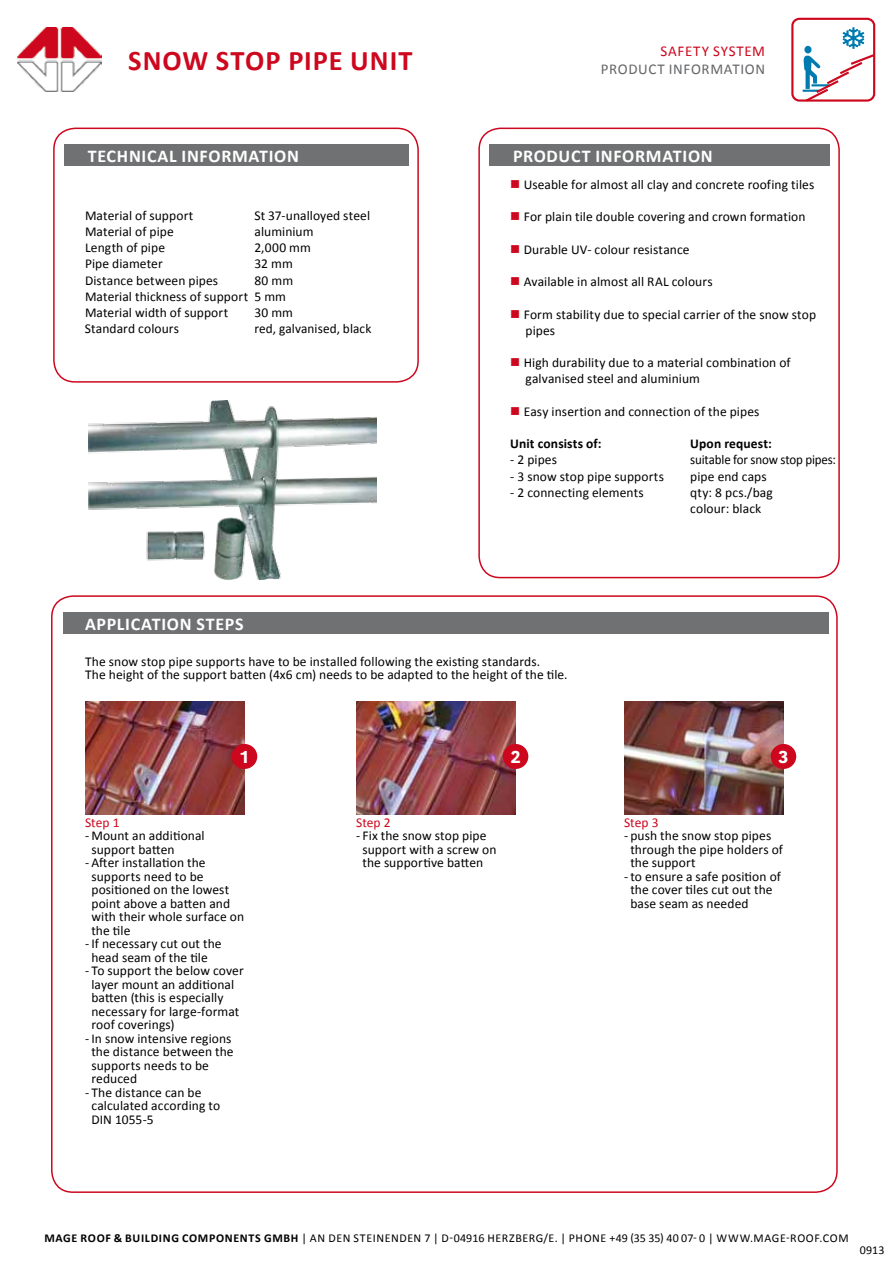
<style>
.page{position:relative;width:893px;height:1263px;background:#fff}
.page>*{position:absolute;margin:0;border:0;box-sizing:border-box;transform-origin:0 0}
.t1{font:700 28.5px "Calibri";color:#cd071e}
.t2{font:700 18px "Calibri";letter-spacing:.04em;color:#fff}
.t3{font:500 18px "URW Grotesk TOT";color:#fff}
.t4{font:15px "Calibri";letter-spacing:.04em;color:#646567}
.t5{font:15px "Calibri";letter-spacing:.05em;color:#cd071e}
.t6{font:13.5px/13.5px "Calibri";letter-spacing:.005em;color:#000}
.t7{font:700 13.5px "Calibri";letter-spacing:.01em;color:#000}
.t8{font:13.5px "Calibri";letter-spacing:-.015em;color:#000;scale:.96 1}
.t9{font:13.5px "Calibri";letter-spacing:.005em;color:#cd071e}
.t10{font:12px "Calibri";letter-spacing:.045em;color:#000}
.s1{color:#cd071e}
.s2{font-weight:700}
</style>
<div class="page">
<div style="left:791px;top:18px;width:84px;height:84px;border:2px solid #cd071e;border-radius:7px"></div>
<svg style="left:803px;top:27px;width:73px;height:75px"></svg>
<img style="left:17px;top:27px;width:84px;height:64px">
<div style="left:53px;top:128px;width:366px;height:255px;border:2px solid #cd071e;border-radius:21px"></div>
<div style="left:478px;top:128px;width:362px;height:450px;border:2px solid #cd071e;border-radius:21px"></div>
<img style="left:85px;top:702px;width:159px;height:112px">
<div style="left:232px;top:744px;width:25px;height:25px;background:#cd071e;border-radius:50%"></div>
<div style="left:489px;top:145px;width:340px;height:21px;background:#707172"></div>
<div style="left:64px;top:145px;width:344px;height:21px;background:#707172"></div>
<div style="left:64px;top:612px;width:765px;height:22px;background:#707172"></div>
<img style="left:356px;top:702px;width:160px;height:112px">
<div style="left:503px;top:744px;width:25px;height:25px;background:#cd071e;border-radius:50%"></div>
<img style="left:89px;top:401px;width:287px;height:179px">
<img style="left:624px;top:702px;width:159px;height:112px">
<div style="left:771px;top:744px;width:25px;height:25px;background:#cd071e;border-radius:50%"></div>
<h1 class="t1" style="left:128px;top:43px;width:19px">SNO</h1>
<h1 class="t1" style="left:182px;top:43px;width:51px">W STOP</h1>
<h1 class="t1" style="left:288px;top:43px;width:78px">PIP E UNIT</h1>
<p class="t5" style="left:661px;top:42px;width:106px">Safety system</p>
<p class="t4" style="left:601px;top:60px;width:166px">Product information</p>
<h2 class="t2" style="left:64px;top:144px;width:15px">TE</h2>
<h2 class="t2" style="left:107px;top:144px;width:194px">CHNICAL INFORMATION</h2>
<h2 class="t2" style="left:513px;top:144px;width:201px">PRODUCT INFORMATION</h2>
<p class="t6" style="left:510px;top:178px;width:305px"><span class="s1">■</span> Useable for almost all clay and concrete roofing tiles</p>
<p class="t6" style="left:510px;top:210px;width:297px"><span class="s1">■</span> For plain tile double covering and crown formation</p>
<p class="t6" style="left:510px;top:243px;width:181px"><span class="s1">■</span> Durable UV- colour resistance</p>
<p class="t6" style="left:510px;top:275px;width:204px"><span class="s1">■</span> Available in almost all RAL colours</p>
<p class="t6" style="left:525px;top:306px;width:292px;line-height:16.2px;text-indent:-15px"><span class="s1">■</span> Form stability due to special carrier of the snow stop pipes</p>
<p class="t6" style="left:525px;top:355px;width:267px;line-height:16.2px;text-indent:-15px"><span class="s1">■</span> High durability due to a material combination of galvanised steel and aluminium</p>
<p class="t6" style="left:510px;top:405px;width:251px"><span class="s1">■</span> Easy insertion and connection of the pipes</p>
<p class="t7" style="left:510px;top:435px;width:93px">UNIT CONSISTS OF:</p>
<p class="t7" style="left:690px;top:435px;width:83px">U PON REQUEST:</p>
<p class="t6" style="left:510px;top:453px;width:48px">- 2 pipes</p>
<p class="t8" style="left:690px;top:451px;width:153px">suitable for snow stop pipes:</p>
<p class="t6" style="left:510px;top:469px;width:155px">- 3 snow stop pipe supports</p>
<p class="t6" style="left:690px;top:469px;width:78px">pipe end caps</p>
<p class="t6" style="left:510px;top:486px;width:135px">- 2 connecting elements</p>
<p class="t6" style="left:690px;top:484px;width:84px;line-height:16.2px">qty: 8 pcs./bag colour: black</p>
<p class="t6" style="left:85px;top:209px;width:110px">Material of support</p>
<p class="t6" style="left:255px;top:209px;width:117px">St 37-unalloyed steel</p>
<p class="t6" style="left:85px;top:225px;width:90px">Material of pipe</p>
<p class="t6" style="left:255px;top:225px;width:61px">aluminium</p>
<p class="t6" style="left:85px;top:241px;width:82px">Length of pipe</p>
<p class="t6" style="left:255px;top:241px;width:58px">2,000 mm</p>
<p class="t6" style="left:85px;top:257px;width:79px">Pipe diameter</p>
<p class="t6" style="left:255px;top:257px;width:40px">32 mm</p>
<p class="t6" style="left:85px;top:273px;width:135px">Distance between pipes</p>
<p class="t6" style="left:85px;top:272px;width:210px;line-height:16.2px;text-indent:170px">80 mm<br>Material thickness of support 5 mm<br>Material width of support</p>
<p class="t6" style="left:254px;top:306px;width:40px">30 mm</p>
<p class="t6" style="left:85px;top:322px;width:96px">Standard colours</p>
<p class="t6" style="left:255px;top:322px;width:118px">red, galvanised, black</p>
<h2 class="t2" style="left:64px;top:612px;width:181px">APPLICATION STEPS</h2>
<p class="t6" style="left:85px;top:655px;width:484px">The snow stop pipe supports have to be installed following the existing standards.<br>The height of the support batten (4x6 cm) needs to be adapted to the height of the tile.</p>
<h2 class="t3" style="left:239px;top:747px;width:12px">1</h2>
<h2 class="t3" style="left:510px;top:747px;width:12px">2</h2>
<h2 class="t3" style="left:778px;top:747px;width:12px">3</h2>
<p class="t9" style="left:85px;top:813px;width:36px">Step 1</p>
<p class="t6" style="left:91px;top:829px;width:115px;text-indent:-6px">- Mount an additional support batten</p>
<p class="t6" style="left:91px;top:856px;width:154px;text-indent:-6px">- After installation the supports need to be positioned on the lowest point above a batten and with their whole surface on the tile</p>
<p class="t6" style="left:85px;top:937px;width:138px;text-align:center">- If necessary cut out the head seam of the tile</p>
<p class="t6" style="left:91px;top:964px;width:154px;text-indent:-6px">- To support the below cover layer mount an additional batten (this is especially necessary for large-format roof coverings)</p>
<p class="t6" style="left:91px;top:1031px;width:144px;text-indent:-6px">- I n snow intensive regions the distance between the supports needs to be reduced</p>
<p class="t6" style="left:85px;top:1085px;width:118px">- The distance can be</p>
<p class="t6" style="left:91px;top:1099px;width:130px">calculated according to</p>
<p class="t6" style="left:85px;top:1112px;width:8px">DIN</p>
<p class="t6" style="left:115px;top:1112px;width:40px">1055-5</p>
<p class="t9" style="left:356px;top:813px;width:36px">Step 2</p>
<p class="t6" style="left:362px;top:829px;width:136px;text-indent:-6px">- Fix the snow stop pipe support with a screw on the supportive batten</p>
<p class="t9" style="left:624px;top:813px;width:36px">Step 3</p>
<p class="t6" style="left:630px;top:829px;width:154px;text-indent:-6px">- push the snow stop pipes through the pipe holders of the support</p>
<p class="t6" style="left:630px;top:869px;width:152px;text-indent:-6px">- to ensure a safe position of the cover tiles cut out the base seam as needed</p>
<p class="t10" style="left:44px;top:1230px;width:806px"><span class="s2">MAGE ROOF &amp; BUILDING COMPONENTS GMBH</span> | An den Steinenden 7 | D-04916 Herzberg/E. | ph one +49 (35 35) 40 07- 0 | www.mage-roof.com</p>
<p class="t10" style="left:860px;top:1242px;width:26px">0913</p>
</div>
